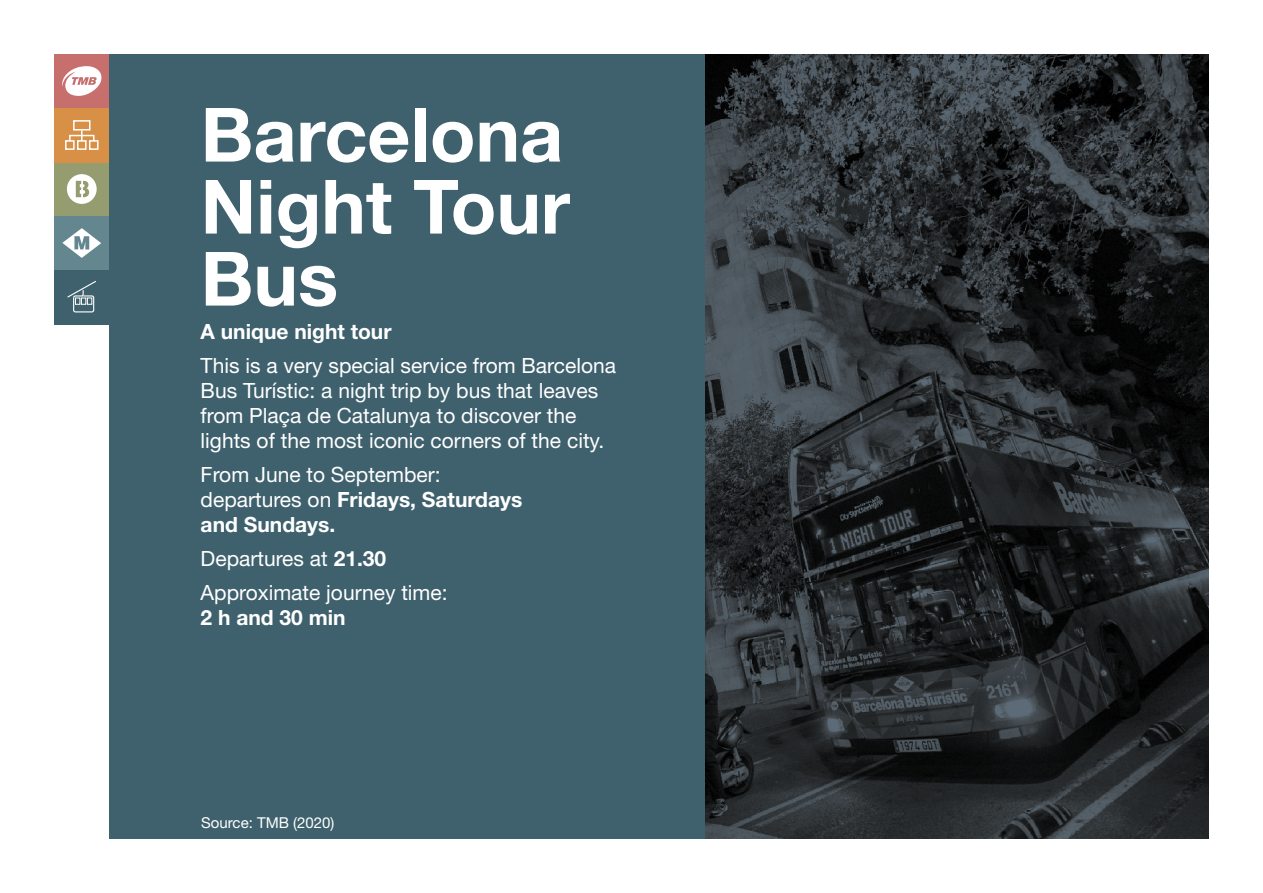
<style>
.page{position:relative;width:1263px;height:893px;background:#fff}
.page>*{position:absolute;margin:0;border:0;box-sizing:border-box;transform-origin:0 0}
.t1{font:700 75px/72px "Helvetica Neue LT Std";color:#fff;text-align:justify}
.t2{font:21px/25.2px "Helvetica Neue LT Std";color:#fff}
.t3{font:700 21px "Helvetica Neue LT Std";color:#fff}
.t4{font:15px "Helvetica Neue LT Std";color:#fff}
.s1{font-weight:700}
</style>
<div class="page">
<div style="left:54px;top:54px;width:55px;height:54px;background:#c66f6d"></div>
<svg style="left:62px;top:66px;width:40px;height:30px"></svg>
<div style="left:54px;top:162px;width:55px;height:54px;background:#959c70"></div>
<svg style="left:67px;top:174px;width:30px;height:30px"></svg>
<div style="left:54px;top:216px;width:55px;height:54px;background:#64868e"></div>
<svg style="left:62px;top:228px;width:39px;height:30px"></svg>
<div style="left:54px;top:270px;width:55px;height:54px;background:#3f616d"></div>
<svg style="left:67px;top:280px;width:29px;height:33px"></svg>
<div style="left:54px;top:108px;width:55px;height:54px;background:#d89047"></div>
<div style="left:73px;top:120px;width:17px;height:11px;border:2px solid #fff"></div>
<div style="left:65px;top:140px;width:10px;height:10px;border:2px solid #fff"></div>
<div style="left:77px;top:140px;width:10px;height:10px;border:2px solid #fff"></div>
<div style="left:89px;top:140px;width:10px;height:10px;border:2px solid #fff"></div>
<div style="left:69px;top:135px;width:25px;height:7px;border:2px solid #fff"></div>
<svg style="left:81px;top:131px;width:2px;height:10px"></svg>
<img style="left:705px;top:54px;width:504px;height:785px">
<div style="left:109px;top:54px;width:596px;height:785px;background:#3f616d"></div>
<h1 class="t1" style="left:201px;top:97px;width:371px">Barcelona Night Tour Bus</h1>
<p class="t3" style="left:201px;top:319px;width:192px">A unique night tour</p>
<p class="t2" style="left:201px;top:352px;width:417px">This is a very special service from Barcelona Bus Turístic: a night trip by bus that leaves from Plaça de Catalunya to discover the lights of the most iconic corners of the city.</p>
<p class="t2" style="left:201px;top:462px;width:323px">From June to September: departures on <span class="s1">Fridays, Saturdays and Sundays.</span></p>
<p class="t2" style="left:201px;top:541px;width:248px;line-height:33.8px">Departures at <span class="s1">21.30<br></span>Approximate journey time:</p>
<p class="t3" style="left:201px;top:605px;width:147px">2 h and 30 min</p>
<p class="t4" style="left:201px;top:813px;width:135px">Source: TMB (2020)</p>
</div>
